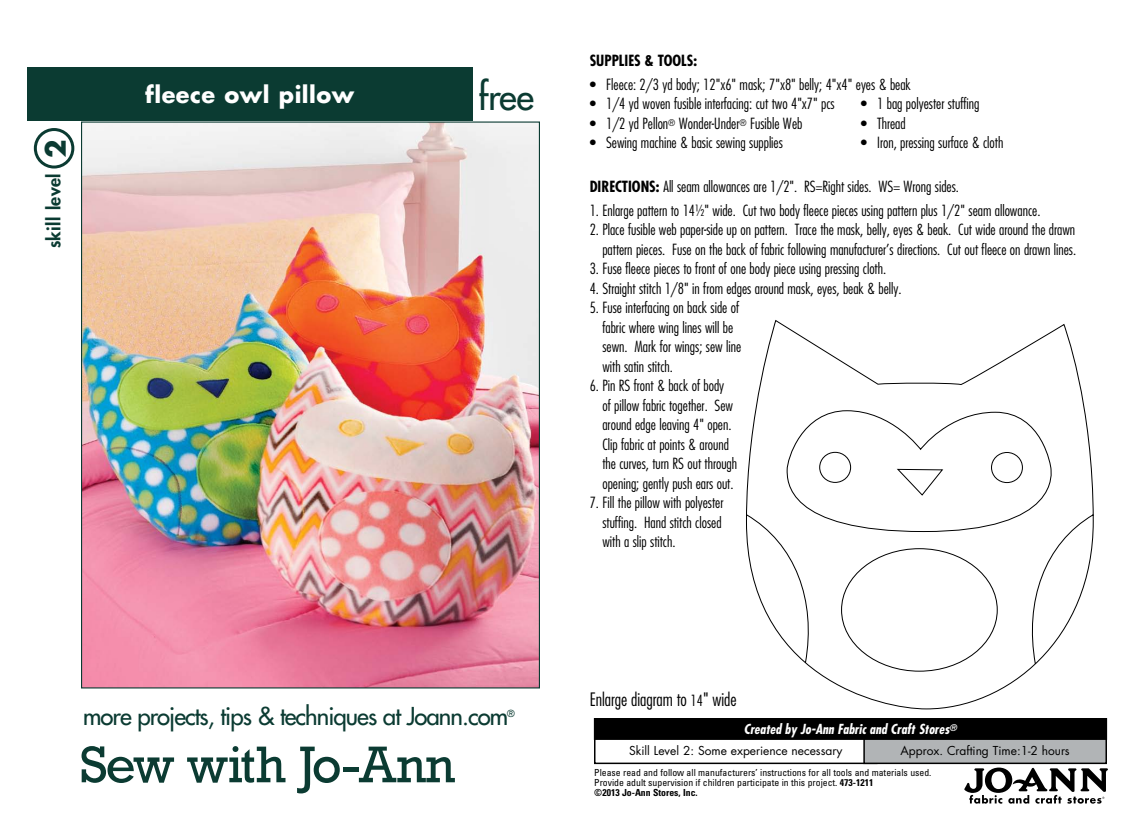
<style>
.page{position:relative;width:1134px;height:837px;background:#fff}
.page>*{position:absolute;margin:0;border:0;box-sizing:border-box;transform-origin:0 0}
.t1{font:52.5px "Rockwell";letter-spacing:-.03em;color:#0b3b32}
.t2{font:36px "Futura";color:#0b3b32}
.t3{font:700 27px "Futura";color:#0b3b32}
.Joann_com_info{font:24px "Futura";letter-spacing:-.04em;color:#0b3b32}
.Project_Name{font:700 22.5px "Futura";letter-spacing:.02em;color:#fff}
.t4{font:300 condensed 18px "Futura";color:#000}
.t5{font:800 18px "Futura";letter-spacing:.02em;color:#0b3b32}
.Instruction_text{font:300 condensed 15px/19.5px "Futura";color:#000}
.Instruction_text-2{font:700 condensed 15px "Futura";color:#000}
.Courtesy_box{font:italic 700 condensed 13.5px "Futura";color:#fff}
.Skill_Level___Approx{font:12px "Futura";letter-spacing:-.005em;color:#000}
.t6{font:condensed 9.75px/9.8px "Univers";color:#000}
.Joann_com_info-2{font:9.6px "Futura";color:#0b3b32}
.s1{font-weight:700}
.s2{font-size:15px}
</style>
<div class="page">
<div style="left:27px;top:68px;width:445px;height:54px;background:#0b3b32"></div>
<img style="left:83px;top:124px;width:455px;height:562px">
<div style="left:34px;top:128px;width:40px;height:41px;border:3px solid #0b3b32;border-radius:50%"></div>
<div style="left:594px;top:737px;width:284px;height:27px;border:2px solid #000"></div>
<div style="left:864px;top:738px;width:242px;height:25px;background:#b1b4b6"></div>
<div style="left:863px;top:737px;width:244px;height:27px;border:2px solid #000"></div>
<svg style="left:964px;top:768px;width:144px;height:36px"></svg>
<div style="left:594px;top:719px;width:513px;height:20px;background:#000"></div>
<div style="left:594px;top:718px;width:513px;height:22px;border:1px solid #000"></div>
<svg style="left:746px;top:320px;width:348px;height:390px"></svg>
<p class="t3" style="left:38px;top:158px;width:20px;rotate:-90deg">2</p>
<p class="t5" style="left:42px;top:248px;width:76px;rotate:-90deg">skill level</p>
<p class="Project_Name" style="left:145px;top:80px;width:210px">fleece owl pillow</p>
<p class="t2" style="left:478px;top:74px;width:57px">free</p>
<p class="Joann_com_info" style="left:83px;top:701px;width:427px">more projects, tips &amp; techniques at Joann.com</p>
<p class="Joann_com_info-2" style="left:507px;top:708px;width:9px">®</p>
<p class="t1" style="left:80px;top:734px;width:377px">Sew with Jo-Ann</p>
<p class="Instruction_text-2" style="left:590px;top:51px;width:109px">SUPPLIES &amp; TOOLS:</p>
<p class="Instruction_text" style="left:590px;top:75px;width:323px">• Fleece: 2/3 yd body; 12"x6" mask; 7"x8" belly; 4"x4" eyes &amp; beak</p>
<p class="Instruction_text" style="left:590px;top:94px;width:247px">• 1/4 yd woven fusible interfacing: cut two 4"x7" pcs</p>
<p class="Instruction_text" style="left:861px;top:94px;width:120px">• 1 bag polyester stuffing</p>
<p class="Instruction_text" style="left:590px;top:114px;width:214px">• 1/2 yd Pellon<sup>®</sup> Wonder-Under<sup>®</sup> Fusible Web</p>
<p class="Instruction_text" style="left:861px;top:114px;width:47px">• Thread</p>
<p class="Instruction_text" style="left:590px;top:133px;width:195px">• Sewing machine &amp; basic sewing supplies</p>
<p class="Instruction_text" style="left:861px;top:133px;width:144px">• Iron, pressing surface &amp; cloth</p>
<p class="Instruction_text" style="left:590px;top:177px;width:371px"><span class="s1">DIRECTIONS:</span> All seam allowances are 1/2". RS=Right sides. WS= Wrong sides.</p>
<p class="Instruction_text" style="left:590px;top:201px;width:452px">1. Enlarge pattern to 14½" wide. Cut two body fleece pieces using pattern plus 1/2" seam allowance.</p>
<p class="Instruction_text" style="left:590px;top:220px;width:488px;text-align:right">2. Place fusible web paper-side up on pattern. Trace the mask, belly, eyes &amp; beak. Cut wide around the drawn pattern pieces. Fuse on the back of fabric following manufacturer’s directions. Cut out fleece on drawn lines.</p>
<p class="Instruction_text" style="left:590px;top:259px;width:298px">3. Fuse fleece pieces to front of one body piece using pressing cloth.</p>
<p class="Instruction_text" style="left:590px;top:279px;width:314px">4. Straight stitch 1/8" in from edges around mask, eyes, beak &amp; belly.</p>
<p class="Instruction_text" style="left:602px;top:298px;width:140px;text-indent:-13px">5. Fuse interfacing on back side of fabric where wing lines will be sewn. Mark for wings; sew line with satin stitch.</p>
<p class="Instruction_text" style="left:602px;top:376px;width:136px;text-indent:-13px">6. Pin RS front &amp; back of body<br>of pillow fabric together. Sew around edge leaving 4" open.<br>Clip fabric at points &amp; around the curves, turn RS out through opening; gently push ears out.</p>
<p class="Instruction_text" style="left:602px;top:493px;width:123px;text-indent:-13px">7. Fill the pillow with polyester stuffing. Hand stitch closed with a slip stitch.</p>
<p class="t4" style="left:590px;top:688px;width:149px">Enlarge diagram to <span class="s2">14</span>" wide</p>
<p class="Courtesy_box" style="left:744px;top:721px;width:215px">Created by Jo-Ann Fabric and Craft Stores<sup>®</sup></p>
<p class="Skill_Level___Approx" style="left:629px;top:743px;width:215px">Skill Level 2: Some experience necessary</p>
<p class="Skill_Level___Approx" style="left:901px;top:743px;width:171px">Approx. Crafting Time:1-2 hours</p>
<p class="t6" style="left:594px;top:768px;width:339px">Please read and follow all manufacturers’ instructions for all tools and materials used.<br>Provide adult supervision if children participate in this project. <span class="s1">473-1211<br>©2013 Jo-Ann Stores, Inc.</span></p>
</div>
